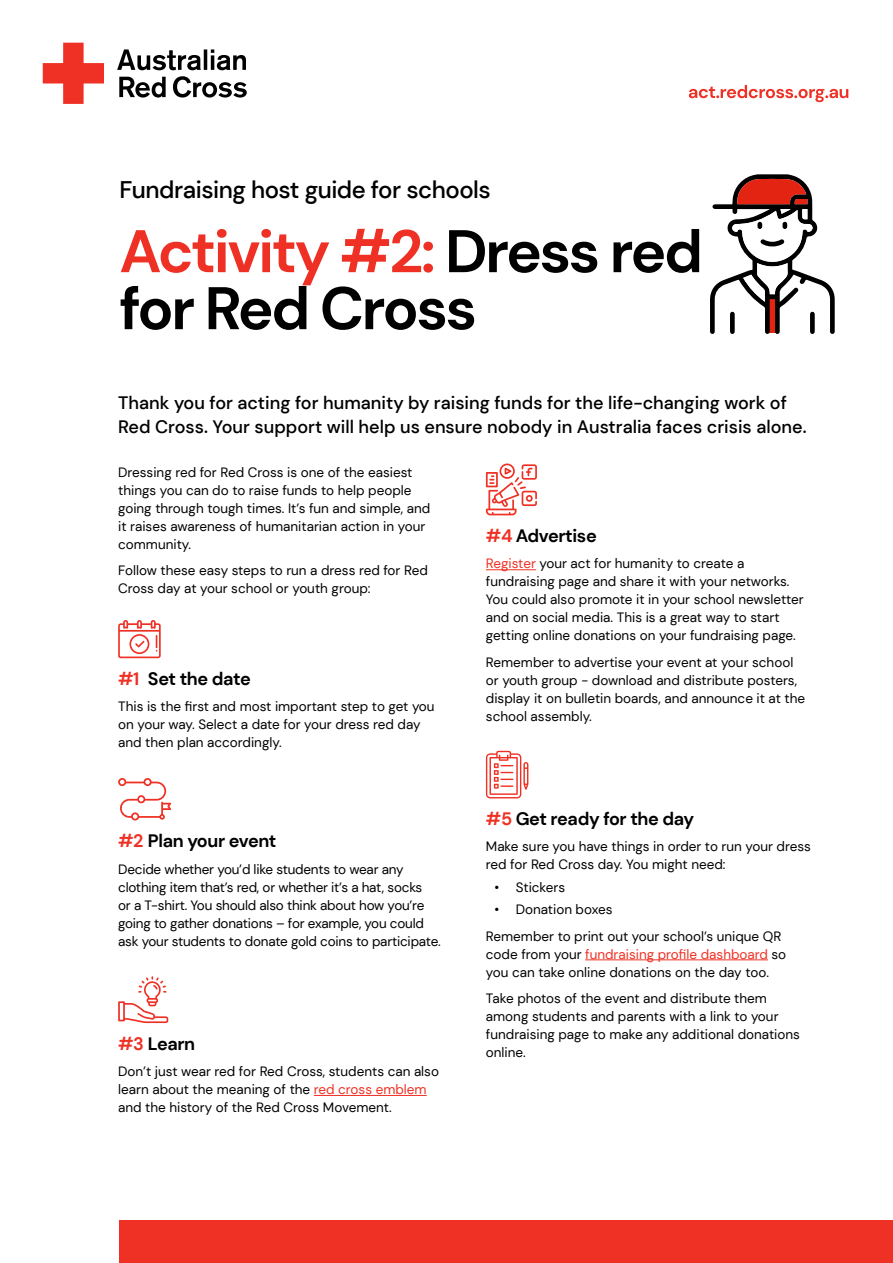
<style>
.page{position:relative;width:893px;height:1263px;background:#fff}
.page>*{position:absolute;margin:0;border:0;box-sizing:border-box;transform-origin:0 0}
.t1{font:700 60px/57px "DM Sans";letter-spacing:-.04em;color:#000}
.t2{font:500 24px "DM Sans";letter-spacing:-.02em;color:#000}
.t3{font:500 18px/24px "DM Sans";color:#000}
.t4{font:700 18px "DM Sans";letter-spacing:-.02em;color:#000}
.t5{font:13.5px/18px "DM Sans";color:#000}
.s1{color:#ee3124}
</style>
<div class="page">
<svg style="left:117px;top:49px;width:130px;height:49px"></svg>
<svg style="left:43px;top:43px;width:61px;height:61px"></svg>
<div style="left:119px;top:1220px;width:774px;height:43px;background:#ee3124"></div>
<hr style="left:314px;top:1095px;width:113px;height:1px;background:#ee3124">
<svg style="left:118px;top:620px;width:43px;height:38px"></svg>
<svg style="left:118px;top:778px;width:53px;height:42px"></svg>
<svg style="left:118px;top:976px;width:50px;height:47px"></svg>
<hr style="left:486px;top:569px;width:50px;height:1px;background:#ee3124">
<hr style="left:585px;top:959px;width:183px;height:1px;background:#ee3124">
<svg style="left:486px;top:463px;width:51px;height:52px"></svg>
<svg style="left:486px;top:751px;width:42px;height:47px"></svg>
<svg style="left:710px;top:174px;width:125px;height:160px"></svg>
<svg style="left:689px;top:85px;width:159px;height:17px"></svg>
<p class="t2" style="left:119px;top:175px;width:373px">Fundraising host guide for schools</p>
<p class="t1" style="left:119px;top:223px;width:585px"><span class="s1">Activity #2:</span> Dress red for Red Cross</p>
<p class="t3" style="left:118px;top:391px;width:690px">Thank you for acting for humanity by raising funds for the life-changing work of<br>Red Cross. Your support will help us ensure nobody in Australia faces crisis alone.</p>
<p class="t5" style="left:118px;top:463px;width:314px">Dressing red for Red Cross is one of the easiest things you can do to raise funds to help people going through tough times. It’s fun and simple, and it raises awareness of humanitarian action in your community.</p>
<p class="t5" style="left:118px;top:562px;width:311px">Follow these easy steps to run a dress red for Red<br>Cross day at your school or youth group:</p>
<p class="t4" style="left:486px;top:524px;width:112px"><span class="s1">#4</span> Advertise</p>
<p class="t5" style="left:486px;top:555px;width:319px"><span class="s1">Register</span> your act for humanity to create a fundraising page and share it with your networks.<br>You could also promote it in your school newsletter and on social media. This is a great way to start getting online donations on your fundraising page.</p>
<p class="t5" style="left:486px;top:653px;width:321px">Remember to advertise your event at your school or youth group - download and distribute posters, display it on bulletin boards, and announce it at the school assembly.</p>
<p class="t4" style="left:118px;top:667px;width:134px"><span class="s1">#1</span> Set the date</p>
<p class="t5" style="left:118px;top:697px;width:318px">This is the first and most important step to get you on your way. Select a date for your dress red day and then plan accordingly.</p>
<p class="t4" style="left:118px;top:829px;width:160px"><span class="s1">#2</span> Plan your event</p>
<p class="t5" style="left:118px;top:860px;width:324px">Decide whether you’d like students to wear any clothing item that’s red, or whether it’s a hat, socks<br>or a T-shirt. You should also think about how you’re going to gather donations – for example, you could ask your students to donate gold coins to participate.</p>
<p class="t4" style="left:118px;top:1032px;width:79px"><span class="s1">#3</span> Learn</p>
<p class="t5" style="left:118px;top:1062px;width:322px">Don’t just wear red for Red Cross, students can also learn about the meaning of the <span class="s1">red cross emblem </span>and the history of the Red Cross Movement.</p>
<p class="t4" style="left:486px;top:807px;width:210px"><span class="s1">#5</span> Get ready for the day</p>
<p class="t5" style="left:486px;top:838px;width:326px">Make sure you have things in order to run your dress red for Red Cross day. You might need:</p>
<p class="t5" style="left:494px;top:878px;width:72px">• Stickers</p>
<p class="t5" style="left:494px;top:900px;width:120px">• Donation boxes</p>
<p class="t5" style="left:486px;top:927px;width:302px">Remember to print out your school’s unique QR code from your <span class="s1">fundraising profile dashboard</span> so you can take online donations on the day too.</p>
<p class="t5" style="left:486px;top:989px;width:316px">Take photos of the event and distribute them among students and parents with a link to your fundraising page to make any additional donations online.</p>
</div>
